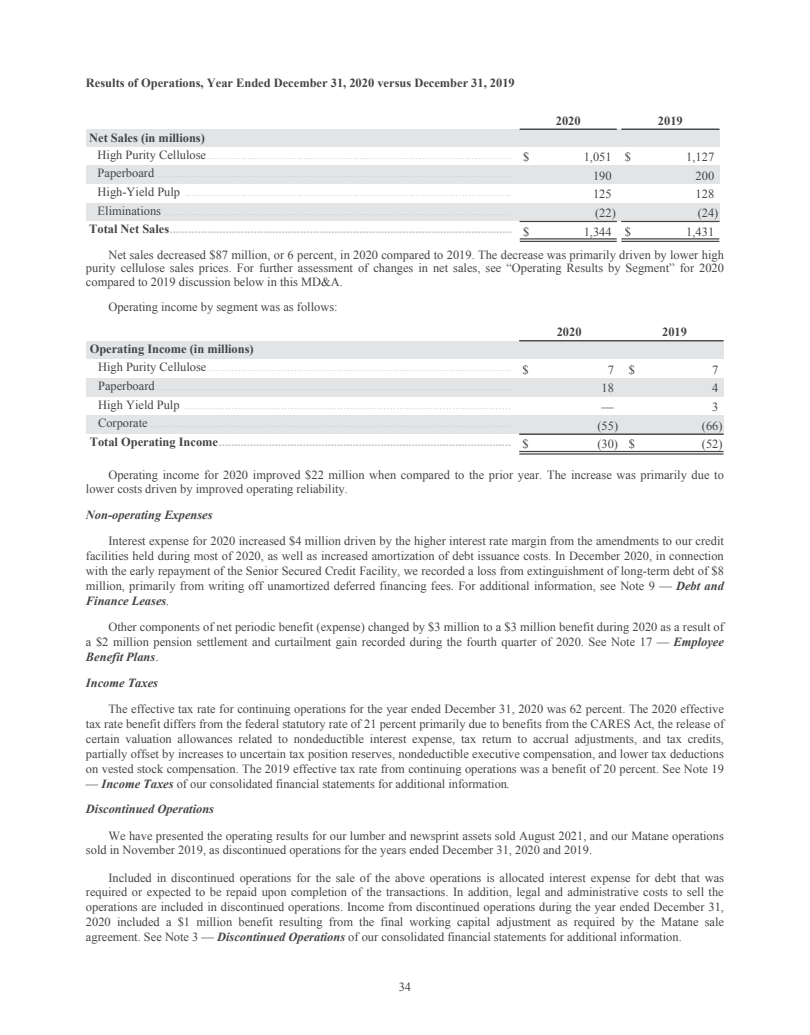
<style>
.page{position:relative;width:810px;height:1035px;background:#fff}
.page>*{position:absolute;margin:0;border:0;box-sizing:border-box;transform-origin:0 0}
.t1{font:12.38px/14.9px "Times New Roman";color:#434445}
.t2{font:12.38px/17.1px "Times New Roman";color:#c8c9cb}
.t3{font:700 12.38px "Times New Roman";color:#c8c9cb}
.t4{font:700 12.38px "Times New Roman";color:#434445}
.t5{font:italic 700 12.38px "Times New Roman";color:#434445}
.s1{font-weight:700;color:#434445}
.s2{color:#434445}
.s3{font-weight:400;color:#434445}
.s4{font-family:"Arial";font-size:11.12px}
.s5{font-weight:700;font-style:italic}
.s6{font-style:italic}
</style>
<div class="page">
<div style="left:86px;top:129px;width:633px;height:18px;background:#e3e4e6"></div>
<div style="left:86px;top:166px;width:633px;height:18px;background:#e3e4e6"></div>
<div style="left:86px;top:203px;width:633px;height:18px;background:#e3e4e6"></div>
<hr style="left:520px;top:129px;width:97px;height:1px;background:#434445">
<hr style="left:621px;top:129px;width:98px;height:1px;background:#434445">
<hr style="left:520px;top:221px;width:97px;height:1px;background:#434445">
<hr style="left:621px;top:221px;width:98px;height:1px;background:#434445">
<hr style="left:520px;top:241px;width:97px;height:1px;background:#434445">
<hr style="left:520px;top:238px;width:97px;height:2px;background:#434445">
<hr style="left:621px;top:241px;width:98px;height:1px;background:#434445">
<hr style="left:621px;top:238px;width:98px;height:2px;background:#434445">
<div style="left:86px;top:341px;width:638px;height:18px;background:#e3e4e6"></div>
<div style="left:86px;top:378px;width:638px;height:19px;background:#e3e4e6"></div>
<div style="left:86px;top:415px;width:638px;height:19px;background:#e3e4e6"></div>
<hr style="left:519px;top:340px;width:205px;height:1px;background:#434445">
<hr style="left:519px;top:341px;width:205px;height:1px;background:#434445">
<hr style="left:519px;top:433px;width:205px;height:1px;background:#434445">
<hr style="left:519px;top:434px;width:205px;height:1px;background:#434445">
<hr style="left:519px;top:453px;width:205px;height:2px;background:#434445">
<hr style="left:519px;top:451px;width:205px;height:1px;background:#434445">
<p class="t4" style="left:86px;top:76px;width:430px">Results of Operations, Year Ended December 31, 2020 versus December 31, 2019</p>
<p class="t2" style="left:98px;top:129px;width:433px;text-indent:-8px"><span class="s1">Net Sales (in millions)<br></span><span class="s2">High Purity Cellulose</span>.................................................................................................. <span class="s2">$</span></p>
<p class="t4" style="left:556px;top:114px;width:26px">2020</p>
<p class="t4" style="left:658px;top:114px;width:26px">2019</p>
<p class="t1" style="left:584px;top:149px;width:49px">1,051 $</p>
<p class="t1" style="left:686px;top:149px;width:29px">1,127</p>
<p class="t1" style="left:593px;top:168px;width:20px">190</p>
<p class="t1" style="left:696px;top:168px;width:20px">200</p>
<p class="t2" style="left:98px;top:183px;width:415px"><span class="s2">High-Yield Pulp</span> .........................................................................................................</p>
<p class="t1" style="left:593px;top:187px;width:20px">125</p>
<p class="t1" style="left:696px;top:187px;width:20px">128</p>
<p class="t1" style="left:595px;top:205px;width:22px">(22)</p>
<p class="t1" style="left:698px;top:205px;width:22px">(24)</p>
<p class="t3" style="left:89px;top:222px;width:441px"><span class="s2">Total Net Sales</span>.............................................................................................................. <span class="s3">$</span></p>
<p class="t1" style="left:584px;top:224px;width:49px">1,344 $</p>
<p class="t1" style="left:108px;top:220px;width:617px;line-height:23.1px;text-indent:578px">1,431<br>Net sales decreased $87 million, or 6 percent, in 2020 compared to 2019. The decrease was primarily driven by lower high</p>
<p class="t1" style="left:86px;top:261px;width:640px;line-height:13.5px">purity cellulose sales prices. For further assessment of changes in net sales, see “Operating Results by Segment” for 2020 compared to 2019 discussion below in this MD&amp;A.</p>
<p class="t1" style="left:108px;top:299px;width:231px">Operating income by segment was as follows:</p>
<p class="t4" style="left:557px;top:325px;width:26px">2020</p>
<p class="t4" style="left:662px;top:325px;width:26px">2019</p>
<p class="t2" style="left:98px;top:339px;width:432px;line-height:18.9px;text-indent:-8px"><span class="s1">Operating Income (in millions)<br></span><span class="s2">High Purity Cellulose</span>.................................................................................................. <span class="s2">$</span></p>
<p class="t1" style="left:608px;top:362px;width:29px">7 $</p>
<p class="t1" style="left:712px;top:362px;width:8px">7</p>
<p class="t1" style="left:602px;top:381px;width:14px">18</p>
<p class="t1" style="left:712px;top:381px;width:8px">4</p>
<p class="t2" style="left:98px;top:396px;width:415px"><span class="s2">High Yield Pulp</span> .........................................................................................................</p>
<p class="t1" style="left:602px;top:399px;width:14px">—</p>
<p class="t1" style="left:712px;top:399px;width:8px">3</p>
<p class="t1" style="left:597px;top:418px;width:22px">(55)</p>
<p class="t1" style="left:702px;top:418px;width:22px">(66)</p>
<p class="t3" style="left:90px;top:435px;width:441px"><span class="s2">Total Operating Income</span>.............................................................................................. <span class="s3">$</span></p>
<p class="t1" style="left:597px;top:437px;width:39px">(30) $</p>
<p class="t1" style="left:702px;top:437px;width:22px">(52)</p>
<p class="t1" style="left:86px;top:467px;width:639px;line-height:14.4px;text-indent:22px">Operating income for 2020 improved $22 million when compared to the prior year. The increase was primarily due to lower costs driven by improved operating reliability.</p>
<p class="t5" style="left:86px;top:508px;width:128px">Non-operating Expenses</p>
<p class="t1" style="left:86px;top:533px;width:640px;text-align:justify;text-indent:22px">Interest expense for 2020 increased $4 million driven by the higher interest rate margin from the amendments to our credit facilities held during most of 2020, as well as increased amortization of debt issuance costs. In December 2020, in connection with the early repayment of the Senior Secured Credit Facility, we recorded a loss from extinguishment of long-term debt of $8 million, primarily from writing off unamortized deferred financing fees<span class="s4">.</span> For additional information, see Note 9 — <span class="s5">Debt and Finance Leases</span><span class="s6">.</span></p>
<p class="t1" style="left:86px;top:619px;width:640px;text-align:justify;text-indent:22px">Other components of net periodic benefit (expense) changed by $3 million to a $3 million benefit during 2020 as a result of a $2 million pension settlement and curtailment gain recorded during the fourth quarter of 2020. See Note 17 — <span class="s5">Employee Benefit Plans</span>.</p>
<p class="t5" style="left:86px;top:676px;width:74px">Income Taxes</p>
<p class="t1" style="left:86px;top:701px;width:640px;text-align:justify;text-indent:22px">The effective tax rate for continuing operations for the year ended December 31, 2020 was 62 percent. The 2020 effective tax rate benefit differs from the federal statutory rate of 21 percent primarily due to benefits from the CARES Act, the release of certain valuation allowances related to nondeductible interest expense, tax return to accrual adjustments, and tax credits, partially offset by increases to uncertain tax position reserves, nondeductible executive compensation, and lower tax deductions on vested stock compensation. The 2019 effective tax rate from continuing operations was a benefit of 20 percent. See Note 19</p>
<p class="t1" style="left:86px;top:770px;width:426px;line-height:25.9px">— <span class="s5">Income Taxes</span> of our consolidated financial statements for additional information<span class="s6">.<br></span><span class="s5">Discontinued Operations</span></p>
<p class="t1" style="left:86px;top:829px;width:639px;line-height:13.9px;text-indent:22px">We have presented the operating results for our lumber and newsprint assets sold August 2021, and our Matane operations sold in November 2019, as discontinued operations for the years ended December 31, 2020 and 2019.</p>
<p class="t1" style="left:86px;top:870px;width:640px;text-align:justify;text-indent:22px">Included in discontinued operations for the sale of the above operations is allocated interest expense for debt that was required or expected to be repaid upon completion of the transactions. In addition, legal and administrative costs to sell the operations are included in discontinued operations. Income from discontinued operations during the year ended December 31, 2020 included a $1 million benefit resulting from the final working capital adjustment as required by the Matane sale agreement. See Note 3 — <span class="s5">Discontinued Operations</span> of our consolidated financial statements for additional information.</p>
<p class="t1" style="left:399px;top:979px;width:14px">34</p>
</div>
